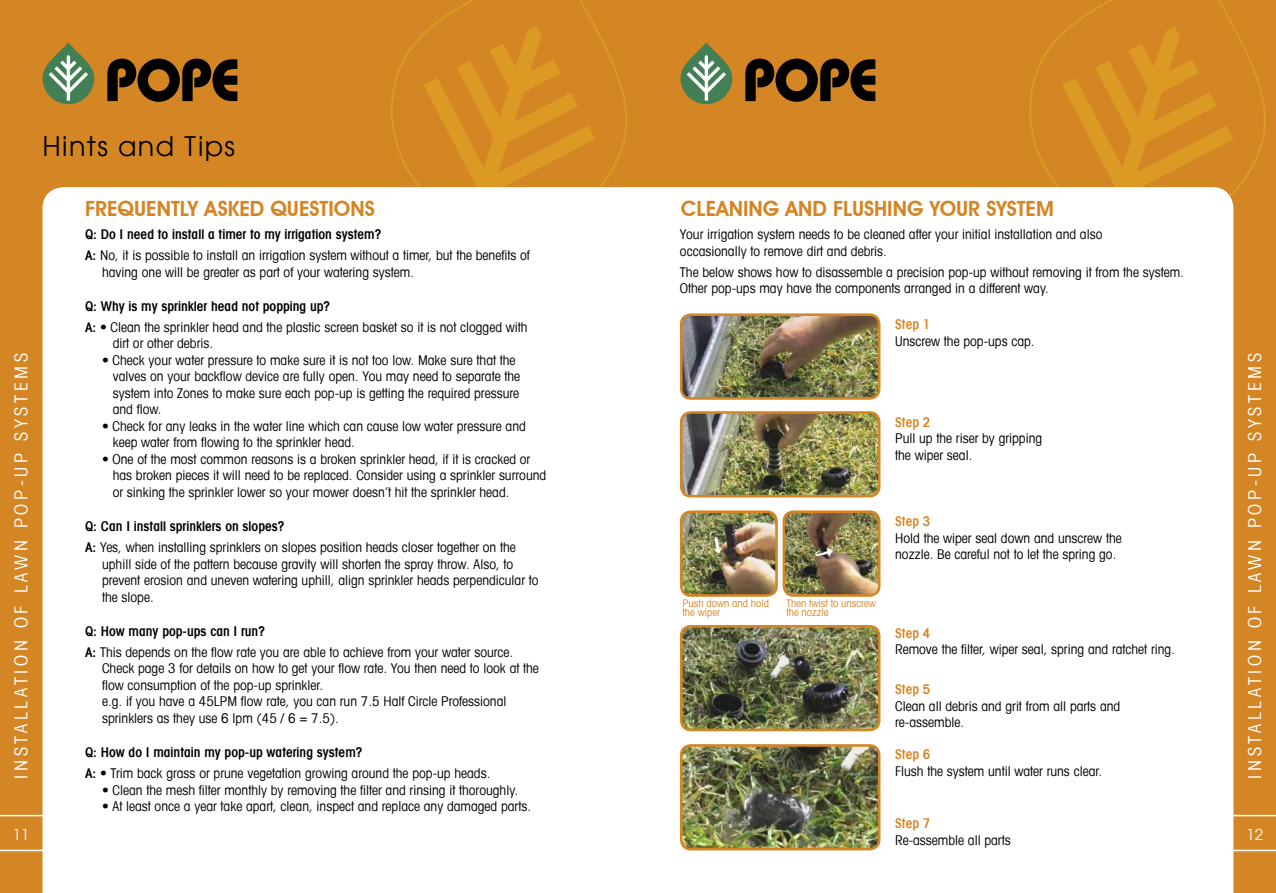
<style>
.page{position:relative;width:1276px;height:893px;background:#d48625}
.page>*{position:absolute;margin:0;border:0;box-sizing:border-box;transform-origin:0 0}
.t1{font:27px "Avant Garde LT";letter-spacing:.05em;color:#000}
.t2{font:600 21px "Avant Garde IT Cby BT";color:#d48625}
.t3{font:condensed 18px "Avant Garde LT";letter-spacing:.2em;color:#fff}
.t4{font:15px "Avant Garde LT";color:#fff}
.t5{font:condensed 13.5px/16.5px "Avant Garde LT";color:#000}
.t6{font:600 condensed 13.5px "Avant Garde LT";color:#d48625}
.t7{font:condensed 10.5px/9.8px "Avant Garde LT";color:#d48625}
.s1{font-weight:600}
</style>
<div class="page">
<svg style="left:0;top:815px;width:43px;height:36px"></svg>
<svg style="left:1233px;top:815px;width:43px;height:36px"></svg>
<svg style="left:107px;top:59px;width:130px;height:43px"></svg>
<svg style="left:43px;top:43px;width:51px;height:61px"></svg>
<svg style="left:745px;top:59px;width:130px;height:43px"></svg>
<svg style="left:680px;top:43px;width:52px;height:61px"></svg>
<svg style="left:391px;top:0;width:236px;height:187px"></svg>
<svg style="left:423px;top:26px;width:172px;height:161px"></svg>
<svg style="left:1029px;top:0;width:237px;height:243px"></svg>
<svg style="left:1062px;top:26px;width:171px;height:161px"></svg>
<div style="left:43px;top:187px;width:1190px;height:706px;background:#fff"></div>
<img style="left:681px;top:315px;width:198px;height:83px">
<div style="left:680px;top:313px;width:200px;height:87px;border:3px solid #d48625;border-radius:10px"></div>
<img style="left:681px;top:412px;width:198px;height:84px">
<div style="left:680px;top:411px;width:200px;height:86px;border:3px solid #d48625;border-radius:10px"></div>
<img style="left:681px;top:626px;width:198px;height:104px">
<div style="left:680px;top:625px;width:200px;height:106px;border:3px solid #d48625;border-radius:10px"></div>
<img style="left:681px;top:745px;width:198px;height:104px">
<div style="left:680px;top:744px;width:200px;height:106px;border:3px solid #d48625;border-radius:10px"></div>
<img style="left:681px;top:512px;width:95px;height:83px">
<div style="left:680px;top:510px;width:98px;height:87px;border:3px solid #d48625;border-radius:10px"></div>
<img style="left:784px;top:512px;width:95px;height:83px">
<div style="left:782px;top:510px;width:98px;height:87px;border:3px solid #d48625;border-radius:10px"></div>
<svg style="left:714px;top:537px;width:8px;height:17px"></svg>
<svg style="left:815px;top:548px;width:18px;height:9px"></svg>
<h1 class="t1" style="left:43px;top:130px;width:194px">Hints and Tips</h1>
<h2 class="t2" style="left:85px;top:196px;width:291px">FREQUENTLY ASKED QUESTIONS</h2>
<p class="t5" style="left:85px;top:224px;width:446px;line-height:20.7px"><span class="s1">Q: Do I need to install a timer to my irrigation system?<br>A:</span> No, it is possible to install an irrigation system without a timer, but the benefits of</p>
<p class="t5" style="left:102px;top:263px;width:313px">having one will be greater as part of your watering system.</p>
<p class="t5" style="left:85px;top:296px;width:444px;line-height:20.7px"><span class="s1">Q: Why is my sprinkler head not popping up?<br>A:</span> • Clean the sprinkler head and the plastic screen basket so it is not clogged with</p>
<p class="t5" style="left:113px;top:335px;width:102px">dirt or other debris.</p>
<p class="t5" style="left:113px;top:351px;width:409px;text-indent:-11px">• Check your water pressure to make sure it is not too low. Make sure that the valves on your backflow device are fully open. You may need to separate the system into Zones to make sure each pop-up is getting the required pressure and flow.</p>
<p class="t5" style="left:113px;top:417px;width:415px;text-indent:-11px">• Check for any leaks in the water line which can cause low water pressure and keep water from flowing to the sprinkler head.</p>
<p class="t5" style="left:113px;top:450px;width:435px;text-indent:-11px">• One of the most common reasons is a broken sprinkler head, if it is cracked or has broken pieces it will need to be replaced. Consider using a sprinkler surround or sinking the sprinkler lower so your mower doesn’t hit the sprinkler head.</p>
<p class="t5" style="left:85px;top:516px;width:432px;line-height:20.7px"><span class="s1">Q: Can I install sprinklers on slopes?<br>A:</span> Yes, when installing sprinklers on slopes position heads closer together on the</p>
<p class="t5" style="left:102px;top:555px;width:438px">uphill side of the pattern because gravity will shorten the spray throw. Also, to prevent erosion and uneven watering uphill, align sprinkler heads perpendicular to the slope.</p>
<p class="t5" style="left:85px;top:621px;width:430px;line-height:20.7px"><span class="s1">Q: How many pop-ups can I run?<br>A:</span> This depends on the flow rate you are able to achieve from your water source.</p>
<p class="t5" style="left:102px;top:660px;width:438px">Check page 3 for details on how to get your flow rate. You then need to look at the flow consumption of the pop-up sprinkler.<br>e.g. if you have a 45LPM flow rate, you can run 7.5 Half Circle Professional sprinklers as they use 6 lpm (45 / 6 = 7.5).</p>
<p class="t5" style="left:85px;top:742px;width:407px;line-height:20.7px"><span class="s1">Q: How do I maintain my pop-up watering system?<br>A:</span> • Trim back grass or prune vegetation growing around the pop-up heads.</p>
<p class="t5" style="left:102px;top:781px;width:418px">• Clean the mesh fi lter monthly by removing the fi lter and rinsing it thoroughly.</p>
<p class="t5" style="left:102px;top:798px;width:430px">• At least once a year take apart, clean, inspect and replace any damaged parts.</p>
<h2 class="t2" style="left:680px;top:196px;width:375px">CLEANING AND FLUSHING YOUR SYSTEM</h2>
<p class="t5" style="left:680px;top:226px;width:424px">Your irrigation system needs to be cleaned after your initial installation and also occasionally to remove dirt and debris.</p>
<p class="t5" style="left:680px;top:263px;width:505px">The below shows how to disassemble a precision pop-up without removing it from the system.<br>Other pop-ups may have the components arranged in a different way.</p>
<p class="t6" style="left:895px;top:316px;width:37px">Step 1</p>
<p class="t5" style="left:895px;top:332px;width:141px">Unscrew the pop-ups cap.</p>
<h3 class="t3" style="left:10px;top:779px;width:427px;rotate:-90deg">INSTALLATION OF LAWN POP-UP SYSTEMS</h3>
<h3 class="t3" style="left:1243px;top:779px;width:427px;rotate:-90deg">INSTALLATION OF LAWN POP-UP SYSTEMS</h3>
<p class="t6" style="left:895px;top:414px;width:37px">Step 2</p>
<p class="t5" style="left:895px;top:430px;width:148px">Pull up the riser by gripping the wiper seal.</p>
<p class="t6" style="left:895px;top:513px;width:37px">Step 3</p>
<p class="t5" style="left:895px;top:529px;width:228px">Hold the wiper seal down and unscrew the nozzle. Be careful not to let the spring go.</p>
<p class="t7" style="left:682px;top:598px;width:88px">Push down and hold the wiper</p>
<p class="t7" style="left:786px;top:598px;width:91px">Then twist to unscrew the nozzle</p>
<p class="t6" style="left:895px;top:625px;width:37px">Step 4</p>
<p class="t5" style="left:895px;top:641px;width:281px">Remove the fi lter, wiper seal, spring and ratchet ring.</p>
<p class="t6" style="left:895px;top:681px;width:37px">Step 5</p>
<p class="t5" style="left:895px;top:697px;width:226px">Clean all debris and grit from all parts and re-assemble.</p>
<p class="t6" style="left:895px;top:746px;width:37px">Step 6</p>
<p class="t5" style="left:895px;top:762px;width:208px">Flush the system until water runs clear.</p>
<p class="t6" style="left:895px;top:815px;width:37px">Step 7</p>
<p class="t5" style="left:895px;top:831px;width:117px">Re-assemble all parts</p>
<p class="t4" style="left:13px;top:826px;width:18px">11</p>
<p class="t4" style="left:1246px;top:826px;width:18px">12</p>
</div>
